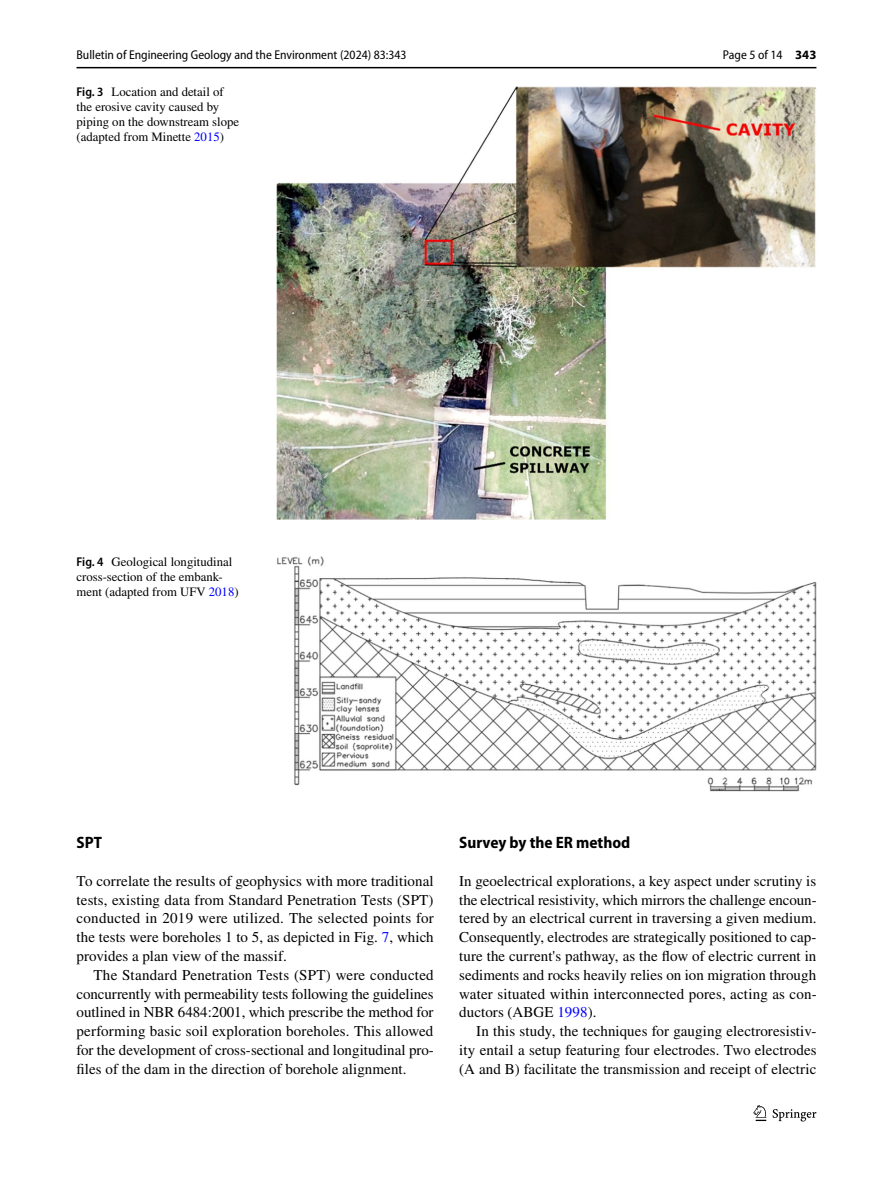
<style>
.page{position:relative;width:893px;height:1187px;background:#fff}
.page>*{position:absolute;margin:0;border:0;box-sizing:border-box;transform-origin:0 0}
.t1{font:700 semi-condensed 16.5px "Myriad Pro";color:#000}
.t2{font:15px/18.8px "STIX";letter-spacing:.005em;color:#000;text-align:justify}
.t3{font:12.75px/15px "STIX";color:#000}
.t4{font:semi-condensed 12.75px "Myriad Pro";color:#000}
.s1{font-weight:700;font-stretch:normal}
.s2{font-family:"Myriad Pro";font-weight:600;font-stretch:semi-condensed}
.s3{color:#00f}
</style>
<div class="page">
<hr style="left:77px;top:67px;width:739px;height:1px;background:#000">
<svg style="left:753px;top:1105px;width:13px;height:15px"></svg>
<svg style="left:773px;top:1109px;width:43px;height:12px"></svg>
<img style="left:276px;top:87px;width:540px;height:432px">
<img style="left:277px;top:556px;width:539px;height:235px">
<p class="t4" style="left:77px;top:48px;width:332px">Bulletin of Engineering Geology and the Environment (2024) 83:343</p>
<p class="t4" style="left:723px;top:48px;width:95px">Page 5 of 14 <span class="s1">343</span></p>
<p class="t3" style="left:77px;top:85px;width:164px"><span class="s2">Fig. 3</span> Location and detail of the erosive cavity caused by piping on the downstream slope (adapted from Minette <span class="s3">2015</span>)</p>
<p class="t3" style="left:77px;top:554px;width:164px"><span class="s2">Fig. 4</span> Geological longitudinal cross-section of the embank&shy;ment (adapted from UFV <span class="s3">2018</span>)</p>
<p class="t1" style="left:77px;top:833px;width:27px">SPT</p>
<p class="t2" style="left:77px;top:872px;width:359px">To correlate the results of geophysics with more traditional tests, existing data from Standard Penetration Tests (SPT) conducted in 2019 were utilized. The selected points for the tests were boreholes 1 to 5, as depicted in Fig. <span class="s3">7</span>, which provides a plan view of the massif.</p>
<p class="t2" style="left:77px;top:966px;width:359px;text-indent:17px">The Standard Penetration Tests (SPT) were conducted concurrently with permeability tests following the guidelines outlined in NBR 6484:2001, which prescribe the method for performing basic soil exploration boreholes. This allowed for the development of cross-sectional and longitudinal pro&shy;files of the dam in the direction of borehole alignment.</p>
<p class="t1" style="left:459px;top:833px;width:173px">Survey by the ER method</p>
<p class="t2" style="left:459px;top:872px;width:359px">In geoelectrical explorations, a key aspect under scrutiny is the electrical resistivity, which mirrors the challenge encoun&shy;tered by an electrical current in traversing a given medium.<br>Consequently, electrodes are strategically positioned to cap&shy;ture the current's pathway, as the flow of electric current in sediments and rocks heavily relies on ion migration through water situated within interconnected pores, acting as con&shy;ductors (ABGE <span class="s3">1998</span>).</p>
<p class="t2" style="left:459px;top:1022px;width:359px;text-indent:17px">In this study, the techniques for gauging electroresistiv&shy;ity entail a setup featuring four electrodes. Two electrodes (A and B) facilitate the transmission and receipt of electric</p>
</div>
